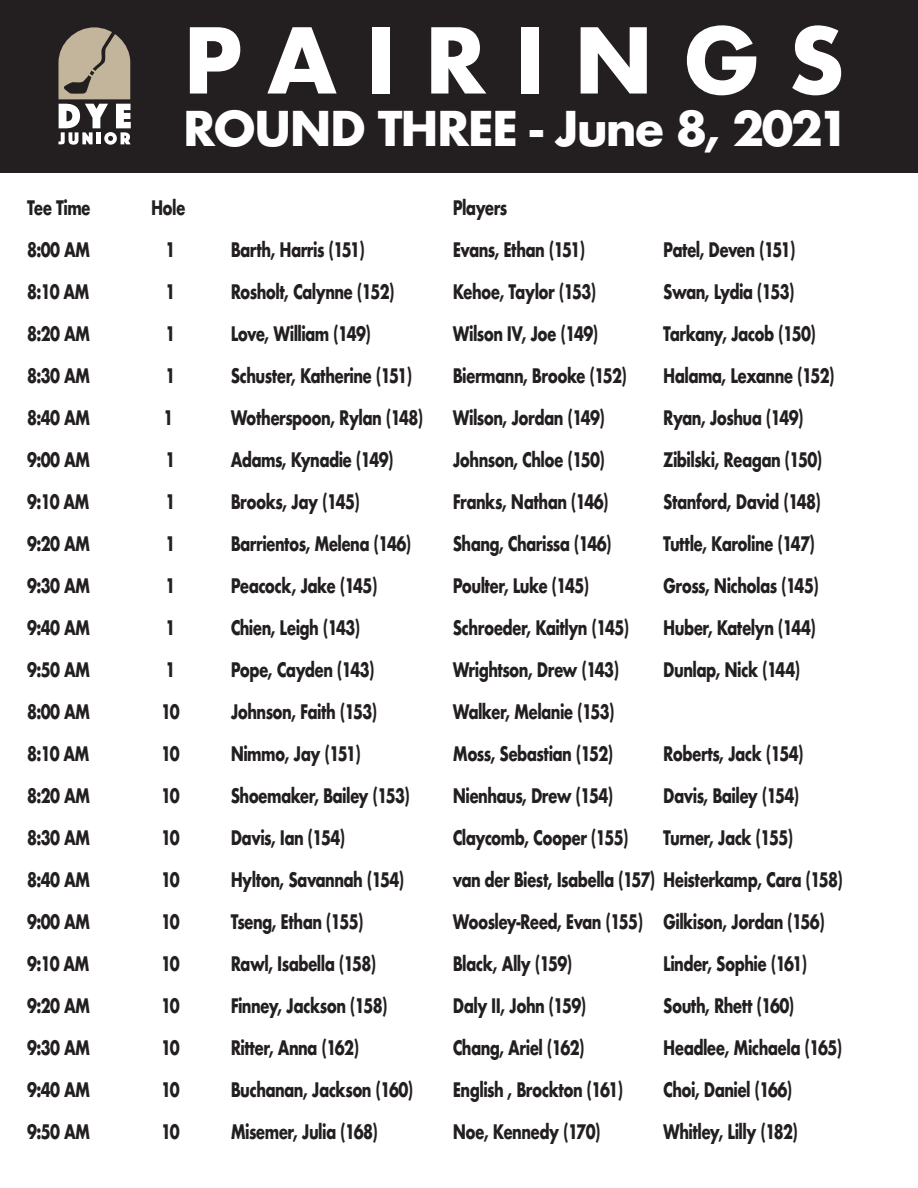
<style>
.page{position:relative;width:918px;height:1188px;background:#fff}
.page>*{position:absolute;margin:0;border:0;box-sizing:border-box;transform-origin:0 0}
.t1{font:700 87.9px "Futura";letter-spacing:.32em;color:#fff}
.t2{font:700 46.65px "Futura";letter-spacing:-.05em;color:#fff}
.t3{font:700 19.5px "Futura";letter-spacing:-.04em;color:#231f20;scale:.75 1}
</style>
<div class="page">
<div style="left:0;top:0;width:918px;height:173px;background:#231f20"></div>
<svg style="left:58px;top:27px;width:73px;height:118px"></svg>
<h1 class="t1" style="left:183px;top:-3px;width:664px">PAIRINGS</h1>
<h2 class="t2" style="left:183px;top:95px;width:668px">ROUND THREE - June 8, 2021</h2>
<p class="t3" style="left:27px;top:193px;width:86px">Tee Time</p>
<p class="t3" style="left:151px;top:193px;width:48px">Hole</p>
<p class="t3" style="left:453px;top:193px;width:74px">Players</p>
<p class="t3" style="left:27px;top:235px;width:86px">8:00 AM</p>
<p class="t3" style="left:166px;top:235px;width:15px">1</p>
<p class="t3" style="left:231px;top:235px;width:181px">Barth, Harris (151)</p>
<p class="t3" style="left:453px;top:235px;width:178px">Evans, Ethan (151)</p>
<p class="t3" style="left:663px;top:235px;width:178px">Patel, Deven (151)</p>
<p class="t3" style="left:27px;top:277px;width:85px">8:10 AM</p>
<p class="t3" style="left:166px;top:277px;width:15px">1</p>
<p class="t3" style="left:231px;top:277px;width:220px">Rosholt, Calynne (152)</p>
<p class="t3" style="left:453px;top:277px;width:193px">Kehoe, Taylor (153)</p>
<p class="t3" style="left:663px;top:277px;width:177px">Swan, Lydia (153)</p>
<p class="t3" style="left:27px;top:319px;width:86px">8:20 AM</p>
<p class="t3" style="left:166px;top:319px;width:15px">1</p>
<p class="t3" style="left:231px;top:319px;width:189px">Love, William (149)</p>
<p class="t3" style="left:453px;top:319px;width:196px">Wilson IV, Joe (149)</p>
<p class="t3" style="left:663px;top:319px;width:205px">Tarkany, Jacob (150)</p>
<p class="t3" style="left:27px;top:361px;width:86px">8:30 AM</p>
<p class="t3" style="left:166px;top:361px;width:15px">1</p>
<p class="t3" style="left:231px;top:361px;width:244px">Schuster, Katherine (151)</p>
<p class="t3" style="left:453px;top:361px;width:234px">Biermann, Brooke (152)</p>
<p class="t3" style="left:663px;top:361px;width:230px">Halama, Lexanne (152)</p>
<p class="t3" style="left:27px;top:403px;width:86px">8:40 AM</p>
<p class="t3" style="left:163px;top:403px;width:15px">1</p>
<p class="t3" style="left:231px;top:403px;width:259px">Wotherspoon, Rylan (148)</p>
<p class="t3" style="left:453px;top:403px;width:205px">Wilson, Jordan (149)</p>
<p class="t3" style="left:663px;top:403px;width:189px">Ryan, Joshua (149)</p>
<p class="t3" style="left:27px;top:445px;width:86px">9:00 AM</p>
<p class="t3" style="left:166px;top:445px;width:15px">1</p>
<p class="t3" style="left:231px;top:445px;width:219px">Adams, Kynadie (149)</p>
<p class="t3" style="left:453px;top:445px;width:205px">Johnson, Chloe (150)</p>
<p class="t3" style="left:663px;top:445px;width:214px">Zibilski, Reagan (150)</p>
<p class="t3" style="left:27px;top:487px;width:85px">9:10 AM</p>
<p class="t3" style="left:166px;top:487px;width:15px">1</p>
<p class="t3" style="left:231px;top:487px;width:174px">Brooks, Jay (145)</p>
<p class="t3" style="left:453px;top:487px;width:209px">Franks, Nathan (146)</p>
<p class="t3" style="left:663px;top:487px;width:212px">Stanford, David (148)</p>
<p class="t3" style="left:27px;top:529px;width:86px">9:20 AM</p>
<p class="t3" style="left:166px;top:529px;width:15px">1</p>
<p class="t3" style="left:231px;top:529px;width:242px">Barrientos, Melena (146)</p>
<p class="t3" style="left:453px;top:529px;width:213px">Shang, Charissa (146)</p>
<p class="t3" style="left:663px;top:529px;width:204px">Tuttle, Karoline (147)</p>
<p class="t3" style="left:27px;top:571px;width:86px">9:30 AM</p>
<p class="t3" style="left:166px;top:571px;width:15px">1</p>
<p class="t3" style="left:231px;top:571px;width:197px">Peacock, Jake (145)</p>
<p class="t3" style="left:453px;top:571px;width:184px">Poulter, Luke (145)</p>
<p class="t3" style="left:663px;top:571px;width:209px">Gross, Nicholas (145)</p>
<p class="t3" style="left:27px;top:613px;width:86px">9:40 AM</p>
<p class="t3" style="left:166px;top:613px;width:15px">1</p>
<p class="t3" style="left:231px;top:613px;width:175px">Chien, Leigh (143)</p>
<p class="t3" style="left:453px;top:613px;width:237px">Schroeder, Kaitlyn (145)</p>
<p class="t3" style="left:663px;top:613px;width:205px">Huber, Katelyn (144)</p>
<p class="t3" style="left:27px;top:655px;width:86px">9:50 AM</p>
<p class="t3" style="left:166px;top:655px;width:15px">1</p>
<p class="t3" style="left:231px;top:655px;width:194px">Pope, Cayden (143)</p>
<p class="t3" style="left:453px;top:655px;width:223px">Wrightson, Drew (143)</p>
<p class="t3" style="left:663px;top:655px;width:184px">Dunlap, Nick (144)</p>
<p class="t3" style="left:27px;top:697px;width:86px">8:00 AM</p>
<p class="t3" style="left:161px;top:697px;width:26px">10</p>
<p class="t3" style="left:231px;top:697px;width:197px">Johnson, Faith (153)</p>
<p class="t3" style="left:453px;top:697px;width:218px">Walker, Melanie (153)</p>
<p class="t3" style="left:27px;top:739px;width:85px">8:10 AM</p>
<p class="t3" style="left:161px;top:739px;width:26px">10</p>
<p class="t3" style="left:231px;top:739px;width:175px">Nimmo, Jay (151)</p>
<p class="t3" style="left:453px;top:739px;width:216px">Moss, Sebastian (152)</p>
<p class="t3" style="left:663px;top:739px;width:189px">Roberts, Jack (154)</p>
<p class="t3" style="left:27px;top:781px;width:86px">8:20 AM</p>
<p class="t3" style="left:161px;top:781px;width:26px">10</p>
<p class="t3" style="left:231px;top:781px;width:241px">Shoemaker, Bailey (153)</p>
<p class="t3" style="left:453px;top:781px;width:216px">Nienhaus, Drew (154)</p>
<p class="t3" style="left:663px;top:781px;width:183px">Davis, Bailey (154)</p>
<p class="t3" style="left:27px;top:823px;width:86px">8:30 AM</p>
<p class="t3" style="left:161px;top:823px;width:26px">10</p>
<p class="t3" style="left:231px;top:823px;width:155px">Davis, Ian (154)</p>
<p class="t3" style="left:453px;top:823px;width:236px">Claycomb, Cooper (155)</p>
<p class="t3" style="left:663px;top:823px;width:175px">Turner, Jack (155)</p>
<p class="t3" style="left:27px;top:865px;width:86px">8:40 AM</p>
<p class="t3" style="left:161px;top:865px;width:26px">10</p>
<p class="t3" style="left:231px;top:865px;width:233px">Hylton, Savannah (154)</p>
<p class="t3" style="left:453px;top:865px;width:522px">van der Biest, Isabella (157) Heisterkamp, Cara (158)</p>
<p class="t3" style="left:27px;top:907px;width:86px">9:00 AM</p>
<p class="t3" style="left:161px;top:907px;width:26px">10</p>
<p class="t3" style="left:231px;top:907px;width:179px">Tseng, Ethan (155)</p>
<p class="t3" style="left:453px;top:907px;width:498px">Woosley-Reed, Evan (155) Gilkison, Jordan (156)</p>
<p class="t3" style="left:27px;top:949px;width:85px">9:10 AM</p>
<p class="t3" style="left:161px;top:949px;width:26px">10</p>
<p class="t3" style="left:231px;top:949px;width:196px">Rawl, Isabella (158)</p>
<p class="t3" style="left:453px;top:949px;width:161px">Black, Ally (159)</p>
<p class="t3" style="left:663px;top:949px;width:194px">Linder, Sophie (161)</p>
<p class="t3" style="left:27px;top:991px;width:86px">9:20 AM</p>
<p class="t3" style="left:161px;top:991px;width:26px">10</p>
<p class="t3" style="left:231px;top:991px;width:211px">Finney, Jackson (158)</p>
<p class="t3" style="left:453px;top:991px;width:180px">Daly II, John (159)</p>
<p class="t3" style="left:663px;top:991px;width:176px">South, Rhett (160)</p>
<p class="t3" style="left:27px;top:1033px;width:86px">9:30 AM</p>
<p class="t3" style="left:161px;top:1033px;width:26px">10</p>
<p class="t3" style="left:231px;top:1033px;width:173px">Ritter, Anna (162)</p>
<p class="t3" style="left:453px;top:1033px;width:177px">Chang, Ariel (162)</p>
<p class="t3" style="left:663px;top:1033px;width:240px">Headlee, Michaela (165)</p>
<p class="t3" style="left:27px;top:1075px;width:86px">9:40 AM</p>
<p class="t3" style="left:161px;top:1075px;width:26px">10</p>
<p class="t3" style="left:231px;top:1075px;width:245px">Buchanan, Jackson (160)</p>
<p class="t3" style="left:453px;top:1075px;width:229px">English , Brockton (161)</p>
<p class="t3" style="left:663px;top:1075px;width:174px">Choi, Daniel (166)</p>
<p class="t3" style="left:27px;top:1117px;width:86px">9:50 AM</p>
<p class="t3" style="left:161px;top:1117px;width:26px">10</p>
<p class="t3" style="left:231px;top:1117px;width:198px">Misemer, Julia (168)</p>
<p class="t3" style="left:453px;top:1117px;width:199px">Noe, Kennedy (170)</p>
<p class="t3" style="left:663px;top:1117px;width:181px">Whitley, Lilly (182)</p>
</div>
